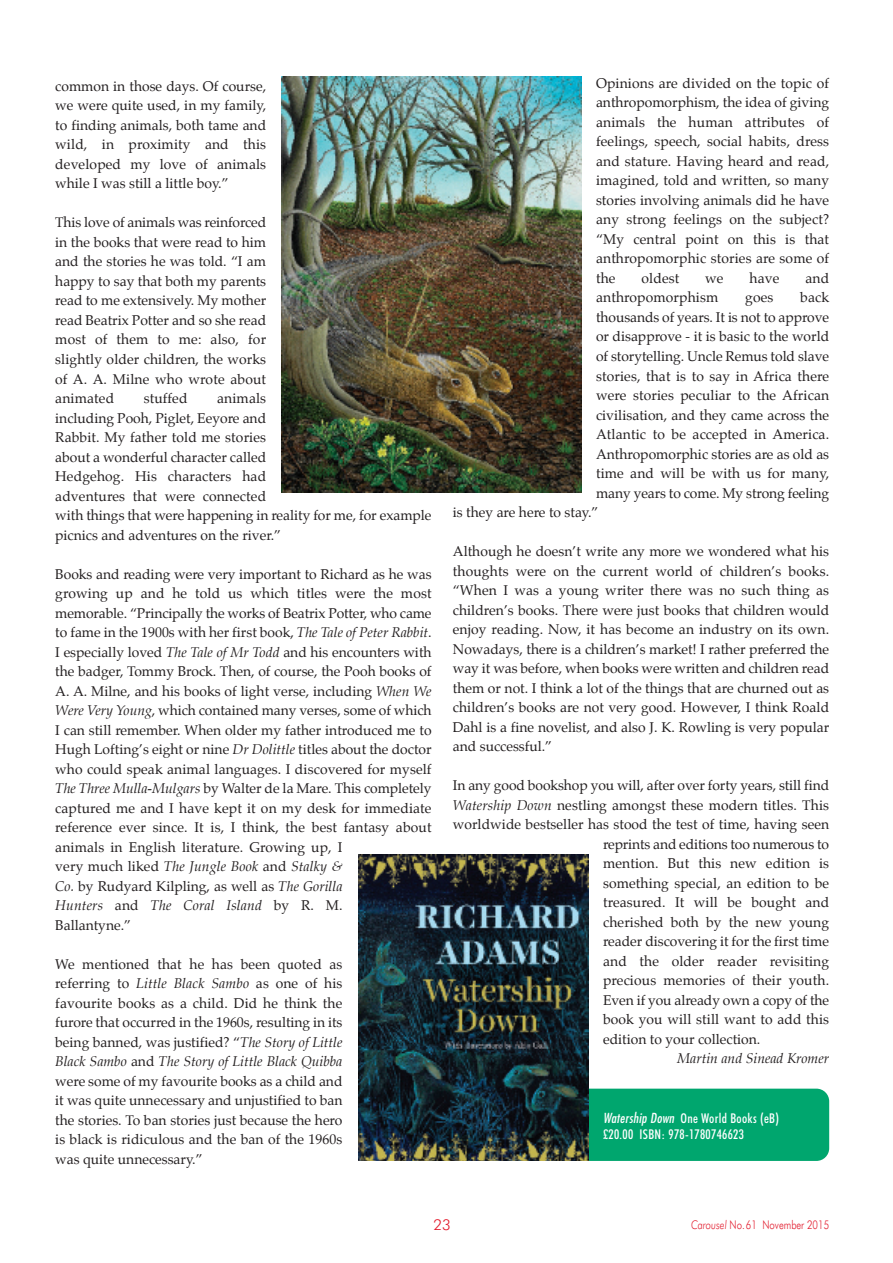
<style>
.page{position:relative;width:893px;height:1263px;background:#fff}
.page>*{position:absolute;margin:0;border:0;box-sizing:border-box;transform-origin:0 0}
.t1{font:300 15px "Futura BT";color:#e2192b}
.t2{font:13.8px/19.5px "Palatino";color:#231f20;text-align:justify}
.t3{font:italic 13.8px "Palatino";color:#231f20}
.t4{font:500 condensed 13.5px/15.8px "Futura BT";letter-spacing:.025em;color:#fff}
.t5{font:300 12px "Futura BT";color:#e2192b;scale:.8 1}
.s1{font-style:italic}
.s2{font-family:"Futura Md Cn BT";font-weight:400;font-style:italic;font-stretch:normal}
</style>
<div class="page">
<div style="left:453px;top:1089px;width:376px;height:72px;background:#00a66e;border-radius:13px"></div>
<img style="left:358px;top:855px;width:230px;height:306px">
<img style="left:281px;top:77px;width:300px;height:415px">
<p class="t2" style="left:55px;top:77px;width:212px">common in those days. Of course, we were quite used, in my family, to finding animals, both tame and wild, in proximity and this developed my love of animals while I was still a little boy.”</p>
<p class="t2" style="left:55px;top:214px;width:212px">This love of animals was reinforced in the books that were read to him and the stories he was told. “I am happy to say that both my parents read to me extensively. My mother read Beatrix Potter and so she read most of them to me: also, for slightly older children, the works of A. A. Milne who wrote about animated</p>
<p class="t2" style="left:55px;top:389px;width:378px;text-align:left;text-indent:162px">animals<br>including Pooh, Piglet, Eeyore and<br>Rabbit. My father told me stories<br>about a wonderful character called<br>Hedgehog. His characters had<br>adventures that were connected<br>with things that were happening in reality for me, for example picnics and adventures on the river.”</p>
<p class="t2" style="left:55px;top:565px;width:378px;text-align:left">Books and reading were very important to Richard as he was growing up and he told us which titles were the most memorable. “Principally the works of Beatrix Potter, who came to fame in the 1900s with her first book, <span class="s1">The Tale of Peter Rabbit</span>.<br>I especially loved <span class="s1">The Tale of Mr Todd</span> and his encounters with the badger, Tommy Brock. Then, of course, the Pooh books of A. A. Milne, and his books of light verse, including <span class="s1">When We Were Very Young</span>, which contained many verses, some of which I can still remember. When older my father introduced me to Hugh Lofting’s eight or nine <span class="s1">Dr Dolittle</span> titles about the doctor who could speak animal languages. I discovered for myself <span class="s1">The Three Mulla-Mulgars</span> by Walter de la Mare. This completely captured me and I have kept it on my desk for immediate reference ever since. It is, I think, the best fantasy about animals in English literature. Growing up, I<br>very much liked <span class="s1">The Jungle Book</span> and <span class="s1">Stalky &amp;<br>Co.</span> by Rudyard Kilpling, as well as <span class="s1">The Gorilla<br>Hunters</span> and <span class="s1">The Coral Island</span> by R. M.<br>Ballantyne.”</p>
<p class="t2" style="left:55px;top:955px;width:289px">We mentioned that he has been quoted as referring to <span class="s1">Little Black Sambo</span> as one of his favourite books as a child. Did he think the furore that occurred in the 1960s, resulting in its being banned, was justified? “<span class="s1">The Story of Little Black Sambo</span> and <span class="s1">The Story of Little Black Quibba </span>were some of my favourite books as a child and it was quite unnecessary and unjustified to ban the stories. To ban stories just because the hero is black is ridiculous and the ban of the 1960s was quite unnecessary.”</p>
<p class="t2" style="left:144px;top:389px;width:45px">stuffed</p>
<p class="t2" style="left:596px;top:74px;width:235px">Opinions are divided on the topic of anthropomorphism, the idea of giving animals the human attributes of feelings, speech, social habits, dress and stature. Having heard and read, imagined, told and written, so many stories involving animals did he have any strong feelings on the subject? “My central point on this is that anthropomorphic stories are some of the</p>
<p class="t2" style="left:641px;top:269px;width:39px">oldest</p>
<p class="t2" style="left:705px;top:269px;width:20px">we</p>
<p class="t2" style="left:749px;top:269px;width:31px">have</p>
<p class="t2" style="left:805px;top:269px;width:25px">and</p>
<p class="t2" style="left:596px;top:289px;width:124px">anthropomorphism</p>
<p class="t2" style="left:745px;top:289px;width:30px">goes</p>
<p class="t2" style="left:800px;top:289px;width:30px">back</p>
<p class="t2" style="left:596px;top:308px;width:235px">thousands of years. It is not to approve</p>
<p class="t2" style="left:596px;top:328px;width:235px">or disapprove - it is basic to the world</p>
<p class="t2" style="left:596px;top:347px;width:235px">of storytelling. Uncle Remus told slave</p>
<p class="t2" style="left:596px;top:367px;width:235px">stories, that is to say in Africa there</p>
<p class="t2" style="left:596px;top:386px;width:235px">were stories peculiar to the African</p>
<p class="t2" style="left:596px;top:406px;width:235px">civilisation, and they came across the</p>
<p class="t2" style="left:596px;top:425px;width:235px">Atlantic to be accepted in America.</p>
<p class="t2" style="left:596px;top:445px;width:235px">Anthropomorphic stories are as old as</p>
<p class="t2" style="left:596px;top:464px;width:235px">time and will be with us for many,</p>
<p class="t2" style="left:596px;top:484px;width:235px">many years to come. My strong feeling</p>
<p class="t2" style="left:453px;top:503px;width:147px">is they are here to stay.”</p>
<p class="t2" style="left:453px;top:542px;width:378px">Although he doesn’t write any more we wondered what his thoughts were on the current world of children’s books. “When I was a young writer there was no such thing as children’s books. There were just books that children would enjoy reading. Now, it has become an industry on its own.<br>Nowadays, there is a children’s market! I rather preferred the way it was before, when books were written and children read them or not. I think a lot of the things that are churned out as children’s books are not very good. However, I think Roald Dahl is a fine novelist, and also J. K. Rowling is very popular and successful.”</p>
<p class="t2" style="left:453px;top:776px;width:378px">In any good bookshop you will, after over forty years, still find</p>
<p class="t2" style="left:453px;top:796px;width:378px"><span class="s1">Watership Down</span> nestling amongst these modern titles. This</p>
<p class="t2" style="left:453px;top:815px;width:378px">worldwide bestseller has stood the test of time, having seen</p>
<p class="t2" style="left:603px;top:835px;width:228px">reprints and editions too numerous to</p>
<p class="t2" style="left:603px;top:854px;width:228px">mention. But this new edition is</p>
<p class="t2" style="left:603px;top:874px;width:228px">something special, an edition to be</p>
<p class="t2" style="left:603px;top:893px;width:228px">treasured. It will be bought and</p>
<p class="t2" style="left:603px;top:913px;width:228px">cherished both by the new young</p>
<p class="t2" style="left:603px;top:932px;width:228px">reader discovering it for the first time</p>
<p class="t2" style="left:603px;top:952px;width:228px">and the older reader revisiting</p>
<p class="t2" style="left:603px;top:971px;width:228px">precious memories of their youth.</p>
<p class="t2" style="left:603px;top:991px;width:228px">Even if you already own a copy of the</p>
<p class="t2" style="left:603px;top:1010px;width:228px">book you will still want to add this</p>
<p class="t2" style="left:603px;top:1030px;width:159px">edition to your collection.</p>
<p class="t3" style="left:677px;top:1052px;width:154px">Martin and Sinead Kromer</p>
<p class="t4" style="left:603px;top:1111px;width:178px"><span class="s2">Watership Down</span> One World Books (eB) £20.00 ISBN: 978-1780746623</p>
<p class="t1" style="left:434px;top:1218px;width:19px">23</p>
<p class="t5" style="left:691px;top:1220px;width:174px"><span class="s1">Carousel</span> No.61 November 2015</p>
</div>
